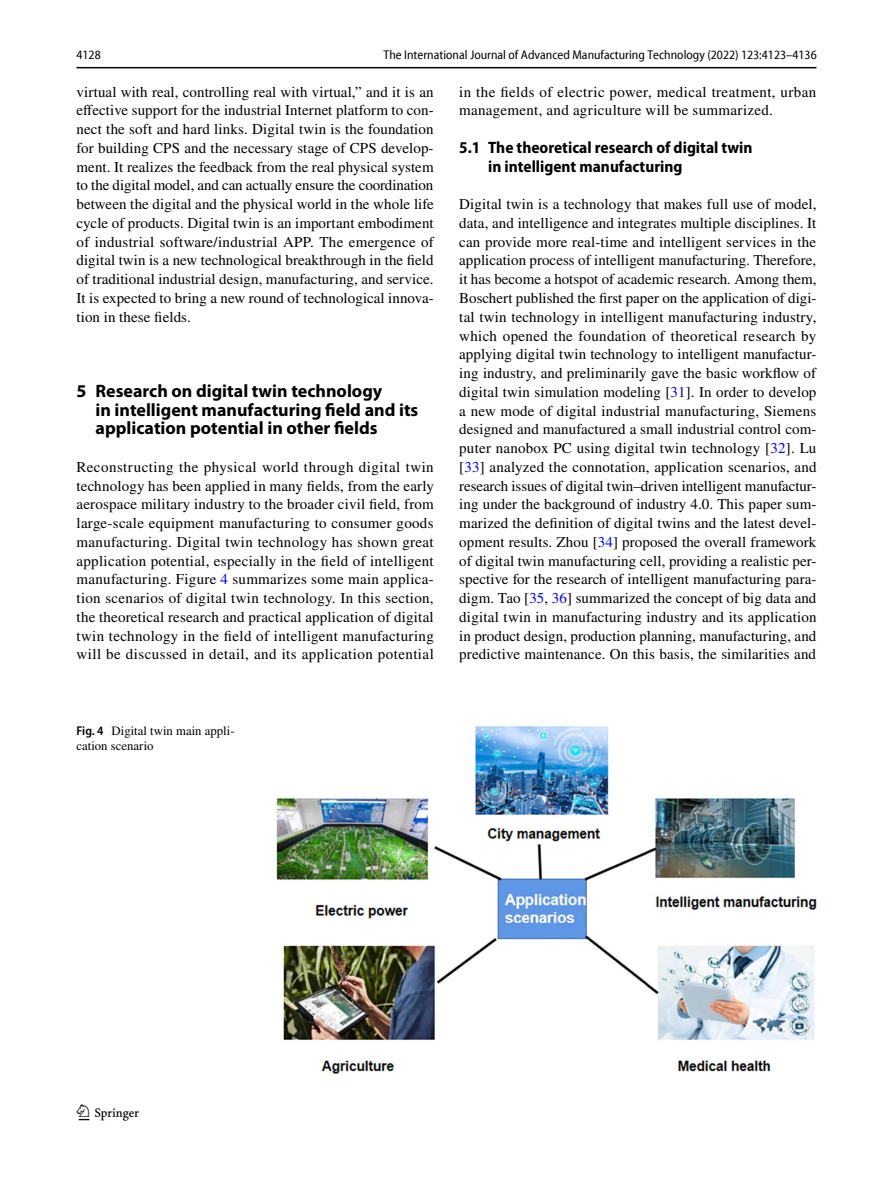
<style>
.page{position:relative;width:893px;height:1187px;background:#fff}
.page>*{position:absolute;margin:0;border:0;box-sizing:border-box;transform-origin:0 0}
.t1{font:22.5px "Springnew Regular 2";color:#000}
.t2{font:700 18px/18.8px "Myriad Pro";color:#000}
.t3{font:700 semi-condensed 16.5px/18.8px "Myriad Pro";color:#000}
.t4{font:15px/18.8px "STIX";letter-spacing:.02em;color:#000;text-align:justify}
.t5{font:semi-condensed 12.75px "Myriad Pro Unic";color:#000}
.t6{font:12.75px/15px "STIX";color:#000}
.s1{color:#00f}
.s2{font-family:"Myriad Pro";font-weight:600;font-stretch:semi-condensed}
</style>
<div class="page">
<hr style="left:77px;top:67px;width:739px;height:1px;background:#000">
<img style="left:276px;top:725px;width:540px;height:348px">
<p class="t5" style="left:77px;top:50px;width:26px">4128</p>
<p class="t5" style="left:384px;top:50px;width:435px">The International Journal of Advanced Manufacturing Technology (2022) 123:4123–4136</p>
<p class="t4" style="left:77px;top:83px;width:359px">virtual with real, controlling real with virtual,” and it is an effective support for the industrial Internet platform to con&shy;nect the soft and hard links. Digital twin is the foundation for building CPS and the necessary stage of CPS develop&shy;ment. It realizes the feedback from the real physical system to the digital model, and can actually ensure the coordination between the digital and the physical world in the whole life cycle of products. Digital twin is an important embodiment of industrial software/industrial APP. The emergence of digital twin is a new technological breakthrough in the field of traditional industrial design, manufacturing, and service.<br>It is expected to bring a new round of technological innova&shy;tion in these fields.</p>
<p class="t2" style="left:96px;top:381px;width:324px;text-indent:-19px">5 Research on digital twin technology<br>in intelligent manufacturing field and its application potential in other fields</p>
<p class="t4" style="left:77px;top:458px;width:359px">Reconstructing the physical world through digital twin technology has been applied in many fields, from the early aerospace military industry to the broader civil field, from large-scale equipment manufacturing to consumer goods manufacturing. Digital twin technology has shown great application potential, especially in the field of intelligent manufacturing. Figure <span class="s1">4</span> summarizes some main applica&shy;tion scenarios of digital twin technology. In this section, the theoretical research and practical application of digital twin technology in the field of intelligent manufacturing will be discussed in detail, and its application potential</p>
<p class="t4" style="left:459px;top:83px;width:359px">in the fields of electric power, medical treatment, urban management, and agriculture will be summarized.</p>
<p class="t3" style="left:488px;top:138px;width:266px;text-indent:-29px">5.1 The theoretical research of digital twin in intelligent manufacturing</p>
<p class="t4" style="left:459px;top:196px;width:359px">Digital twin is a technology that makes full use of model, data, and intelligence and integrates multiple disciplines. It can provide more real-time and intelligent services in the application process of intelligent manufacturing. Therefore, it has become a hotspot of academic research. Among them, Boschert published the first paper on the application of digi&shy;tal twin technology in intelligent manufacturing industry, which opened the foundation of theoretical research by applying digital twin technology to intelligent manufactur&shy;ing industry, and preliminarily gave the basic workflow of digital twin simulation modeling [<span class="s1">31</span>]. In order to develop a new mode of digital industrial manufacturing, Siemens designed and manufactured a small industrial control com&shy;puter nanobox PC using digital twin technology [<span class="s1">32</span>]. Lu [<span class="s1">33</span>] analyzed the connotation, application scenarios, and research issues of digital twin–driven intelligent manufactur&shy;ing under the background of industry 4.0. This paper sum&shy;marized the definition of digital twins and the latest devel&shy;opment results. Zhou [<span class="s1">34</span>] proposed the overall framework of digital twin manufacturing cell, providing a realistic per&shy;spective for the research of intelligent manufacturing para&shy;digm. Tao [<span class="s1">35</span>, <span class="s1">36</span>] summarized the concept of big data and digital twin in manufacturing industry and its application in product design, production planning, manufacturing, and predictive maintenance. On this basis, the similarities and</p>
<p class="t6" style="left:77px;top:724px;width:160px"><span class="s2">Fig. 4</span> Digital twin main appli&shy;cation scenario</p>
<h1 class="t1" style="left:79px;top:1104px;width:62px">1 3</h1>
</div>
